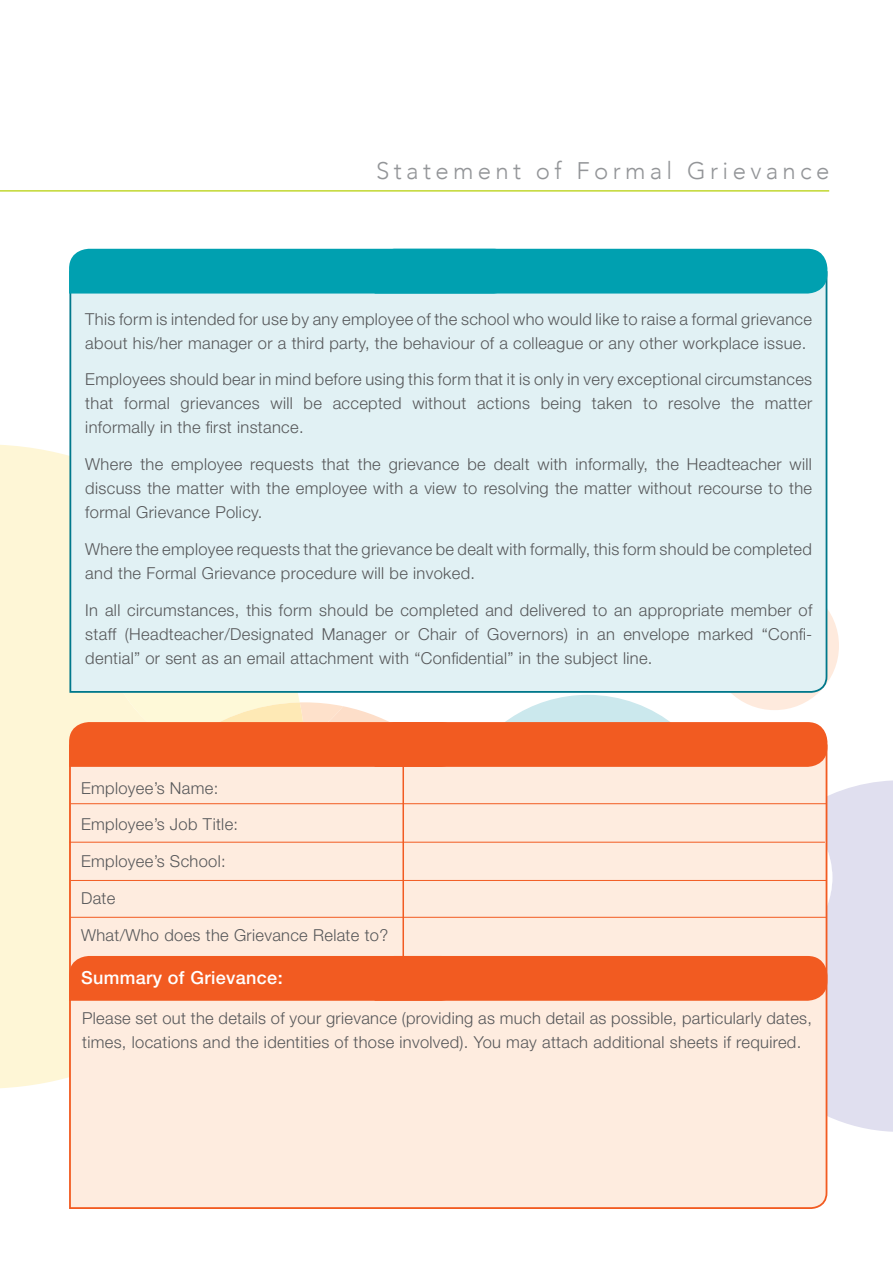
<style>
.page{position:relative;width:893px;height:1263px;background:#fff}
.page>*{position:absolute;margin:0;border:0;box-sizing:border-box;transform-origin:0 0}
.t1{font:300 24px "Avenir";letter-spacing:.18em;color:#939598}
.t2{font:500 18px "Helvetica Neue";letter-spacing:.02em;color:#fff}
.t3{font:300 16.5px/24px "Helvetica Neue";letter-spacing:.02em;color:#57585a}
</style>
<div class="page">
<div style="left:0;top:445px;width:69px;height:643px;background:#fef6d6"></div>
<div style="left:828px;top:780px;width:65px;height:352px;background:#e0dfef"></div>
<div style="left:710px;top:581px;width:129px;height:129px;background:#feeadd;border-radius:50%"></div>
<div style="left:69px;top:270px;width:759px;height:413px;background:#e1f1f4"></div>
<div style="left:69px;top:249px;width:758px;height:45px;background:#00a0b0"></div>
<hr style="left:0;top:190px;width:829px;height:2px;background:#c1d72f">
<div style="left:68px;top:743px;width:760px;height:466px;background:#feecdf"></div>
<svg style="left:69px;top:488px;width:758px;height:279px;background:#e4d8d0"></svg>
<svg style="left:69px;top:779px;width:763px;height:222px;background:#fbcdb7"></svg>
<hr style="left:402px;top:736px;width:2px;height:252px;background:#f25b21">
<hr style="left:71px;top:803px;width:755px;height:1px;background:#f25b21">
<hr style="left:69px;top:842px;width:756px;height:1px;background:#f25b21">
<hr style="left:71px;top:880px;width:755px;height:1px;background:#f25b21">
<hr style="left:71px;top:917px;width:755px;height:1px;background:#f25b21">
<h1 class="t1" style="left:376px;top:156px;width:455px">Statement of Formal Grievance</h1>
<p class="t3" style="left:85px;top:306px;width:728px">This form is intended for use by any employee of the school who would like to raise a formal grievance about his/her manager or a third party, the behaviour of a colleague or any other workplace issue.</p>
<p class="t3" style="left:85px;top:367px;width:728px;text-align:justify">Employees should bear in mind before using this form that it is only in very exceptional circumstances that formal grievances will be accepted without actions being taken to resolve the matter informally in the first instance.</p>
<p class="t3" style="left:85px;top:452px;width:728px;text-align:justify">Where the employee requests that the grievance be dealt with informally, the Headteacher will discuss the matter with the employee with a view to resolving the matter without recourse to the formal Grievance Policy.</p>
<p class="t3" style="left:85px;top:537px;width:728px">Where the employee requests that the grievance be dealt with formally, this form should be completed and the Formal Grievance procedure will be invoked.</p>
<p class="t3" style="left:85px;top:597px;width:728px;text-align:justify">In all circumstances, this form should be completed and delivered to an appropriate member of staff (Headteacher/Designated Manager or Chair of Governors) in an envelope marked “Confi&shy;dential” or sent as an email attachment with “Confidential” in the subject line.</p>
<p class="t3" style="left:81px;top:775px;width:139px">Employee’s Name:</p>
<p class="t3" style="left:81px;top:812px;width:159px">Employee’s Job Title:</p>
<p class="t3" style="left:81px;top:849px;width:146px">Employee’s School:</p>
<p class="t3" style="left:81px;top:886px;width:36px">Date</p>
<p class="t3" style="left:81px;top:922px;width:309px">What/Who does the Grievance Relate to?</p>
<p class="t2" style="left:81px;top:967px;width:203px">Summary of Grievance:</p>
<p class="t3" style="left:82px;top:1006px;width:731px">Please set out the details of your grievance (providing as much detail as possible, particularly dates, times, locations and the identities of those involved). You may attach additional sheets if required.</p>
</div>
